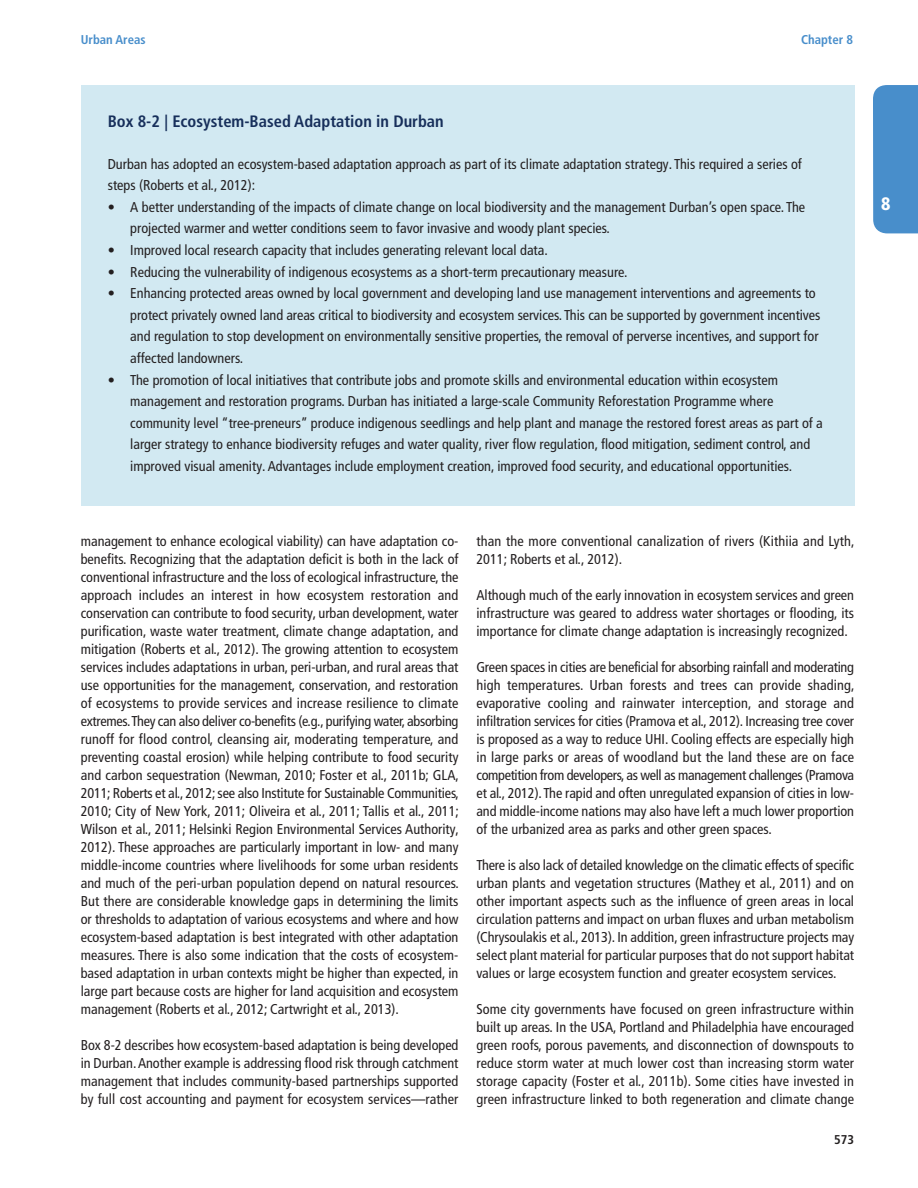
<style>
.page{position:relative;width:918px;height:1188px;background:#fff}
.page>*{position:absolute;margin:0;border:0;box-sizing:border-box;transform-origin:0 0}
.t1{font:900 condensed 18px "Frutiger LT Pro";color:#fff}
.t2{font:700 condensed 16.5px "Frutiger LT Pro";color:#172f5b}
.t3{font:condensed 14.25px/18px "Frutiger LT Pro";color:#231f20;text-align:justify}
.t4{font:700 condensed 12.75px "Frutiger LT Pro";color:#488ecb}
.t5{font:700 condensed 12.75px "Frutiger LT Pro";color:#231f20}
</style>
<div class="page">
<div style="left:873px;top:85px;width:45px;height:148px;background:#488ecb"></div>
<div style="left:81px;top:85px;width:773px;height:420px;background:#d2e9f2"></div>
<p class="t4" style="left:81px;top:35px;width:66px">Urban Areas</p>
<p class="t4" style="left:801px;top:35px;width:54px">Chapter 8</p>
<p class="t2" style="left:108px;top:116px;width:338px">Box 8-2 | Ecosystem-Based Adaptation in Durban</p>
<p class="t3" style="left:108px;top:154px;width:696px;line-height:21.6px">Durban has adopted an ecosystem-based adaptation approach as part of its climate adaptation strategy. This required a series of steps (Roberts et al., 2012):</p>
<p class="t3" style="left:130px;top:198px;width:676px;line-height:21.6px;text-indent:-23px">• A better understanding of the impacts of climate change on local biodiversity and the management Durban’s open space. The projected warmer and wetter conditions seem to favor invasive and woody plant species.</p>
<p class="t3" style="left:108px;top:243px;width:442px">• Improved local research capacity that includes generating relevant local data.</p>
<p class="t3" style="left:108px;top:264px;width:521px">• Reducing the vulnerability of indigenous ecosystems as a short-term precautionary measure.</p>
<p class="t3" style="left:130px;top:284px;width:692px;line-height:21.6px;text-align:left;text-indent:-22px">• Enhancing protected areas owned by local government and developing land use management interventions and agreements to protect privately owned land areas critical to biodiversity and ecosystem services. This can be supported by government incentives and regulation to stop development on environmentally sensitive properties, the removal of perverse incentives, and support for affected landowners.</p>
<p class="t3" style="left:130px;top:370px;width:694px;line-height:21.6px;text-align:left;text-indent:-23px">• The promotion of local initiatives that contribute jobs and promote skills and environmental education within ecosystem management and restoration programs. Durban has initiated a large-scale Community Reforestation Programme where community level “tree-preneurs” produce indigenous seedlings and help plant and manage the restored forest areas as part of a larger strategy to enhance biodiversity refuges and water quality, river flow regulation, flood mitigation, sediment control, and improved visual amenity. Advantages include employment creation, improved food security, and educational opportunities.</p>
<p class="t3" style="left:81px;top:533px;width:380px">management to enhance ecological viability) can have adaptation co&shy;benefits. Recognizing that the adaptation deficit is both in the lack of conventional infrastructure and the loss of ecological infrastructure, the approach includes an interest in how ecosystem restoration and conservation can contribute to food security, urban development, water purification, waste water treatment, climate change adaptation, and mitigation (Roberts et al., 2012). The growing attention to ecosystem services includes adaptations in urban, peri-urban, and rural areas that use opportunities for the management, conservation, and restoration of ecosystems to provide services and increase resilience to climate extremes.They can also deliver co-benefits (e.g., purifying water, absorbing runoff for flood control, cleansing air, moderating temperature, and preventing coastal erosion) while helping contribute to food security and carbon sequestration (Newman, 2010; Foster et al., 2011b; GLA, 2011; Roberts et al., 2012; see also Institute for Sustainable Communities, 2010; City of New York, 2011; Oliveira et al., 2011; Tallis et al., 2011; Wilson et al., 2011; Helsinki Region Environmental Services Authority, 2012). These approaches are particularly important in low- and many middle-income countries where livelihoods for some urban residents and much of the peri-urban population depend on natural resources.<br>But there are considerable knowledge gaps in determining the limits or thresholds to adaptation of various ecosystems and where and how ecosystem-based adaptation is best integrated with other adaptation measures. There is also some indication that the costs of ecosystem&shy;based adaptation in urban contexts might be higher than expected, in large part because costs are higher for land acquisition and ecosystem management (Roberts et al., 2012; Cartwright et al., 2013).</p>
<p class="t3" style="left:81px;top:1037px;width:379px">Box 8-2 describes how ecosystem-based adaptation is being developed in Durban.Another example is addressing flood risk through catchment management that includes community-based partnerships supported by full cost accounting and payment for ecosystem services—rather</p>
<p class="t3" style="left:476px;top:533px;width:380px">than the more conventional canalization of rivers (Kithiia and Lyth,<br>2011; Roberts et al., 2012).</p>
<p class="t3" style="left:476px;top:587px;width:379px">Although much of the early innovation in ecosystem services and green infrastructure was geared to address water shortages or flooding, its importance for climate change adaptation is increasingly recognized.</p>
<p class="t3" style="left:476px;top:659px;width:380px">Green spaces in cities are beneficial for absorbing rainfall and moderating high temperatures. Urban forests and trees can provide shading, evaporative cooling and rainwater interception, and storage and infiltration services for cities (Pramova et al., 2012). Increasing tree cover is proposed as a way to reduce UHI. Cooling effects are especially high in large parks or areas of woodland but the land these are on face competition from developers, as well as management challenges (Pramova et al., 2012).The rapid and often unregulated expansion of cities in low&shy;and middle-income nations may also have left a much lower proportion of the urbanized area as parks and other green spaces.</p>
<p class="t3" style="left:476px;top:857px;width:379px">There is also lack of detailed knowledge on the climatic effects of specific urban plants and vegetation structures (Mathey et al., 2011) and on other important aspects such as the influence of green areas in local circulation patterns and impact on urban fluxes and urban metabolism (Chrysoulakis et al., 2013). In addition, green infrastructure projects may select plant material for particular purposes that do not support habitat values or large ecosystem function and greater ecosystem services.</p>
<p class="t3" style="left:476px;top:1001px;width:379px">Some city governments have focused on green infrastructure within built up areas. In the USA, Portland and Philadelphia have encouraged green roofs, porous pavements, and disconnection of downspouts to reduce storm water at much lower cost than increasing storm water storage capacity (Foster et al., 2011b). Some cities have invested in green infrastructure linked to both regeneration and climate change</p>
<p class="t5" style="left:834px;top:1135px;width:21px">573</p>
<p class="t1" style="left:881px;top:197px;width:11px">8</p>
</div>
